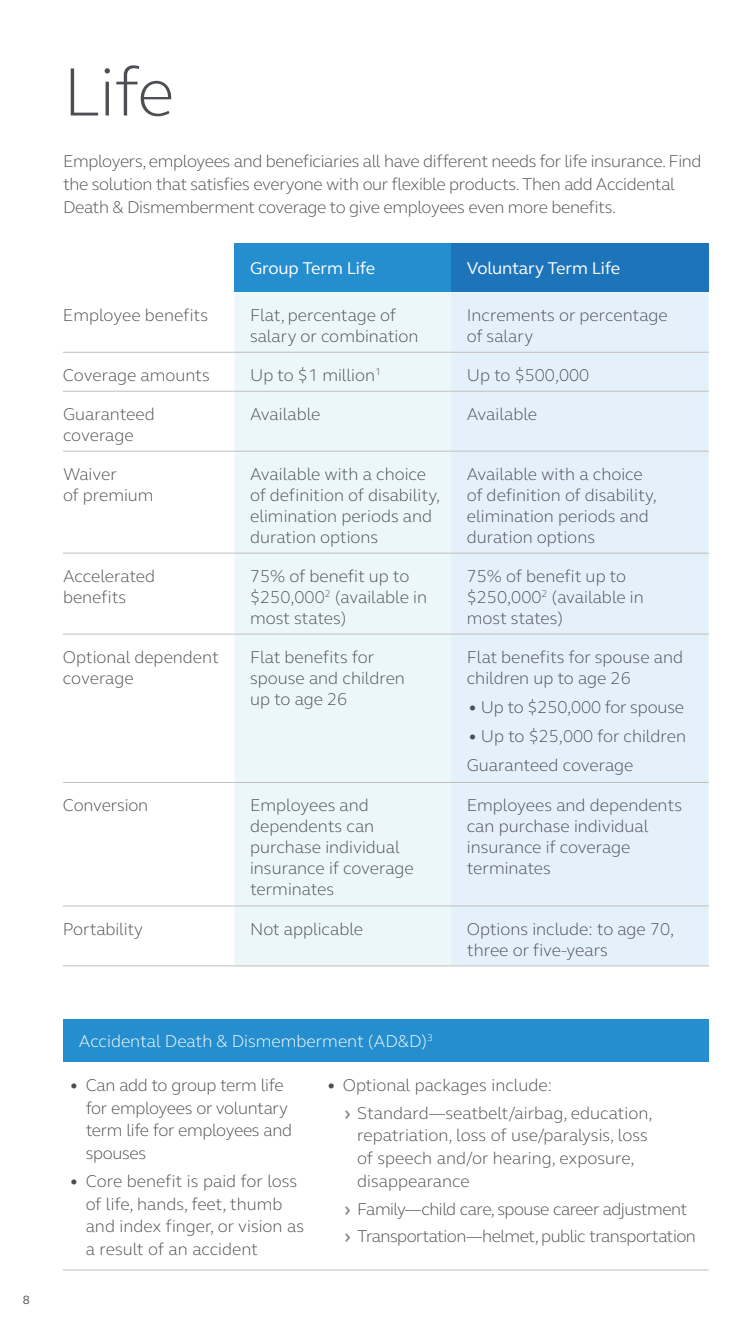
<style>
.page{position:relative;width:756px;height:1323px;background:#fff}
.page>*{position:absolute;margin:0;border:0;box-sizing:border-box;transform-origin:0 0}
.t1{font:300 70px "FS Elliot Pro";color:#4d4e53}
.t2{font:300 17.5px/21px "FS Elliot Pro";color:#4d4e53}
.t3{font:300 17.5px/22.8px "FS Elliot Pro";letter-spacing:-.02em;color:#4d4e53}
.t4{font:300 17.5px/27.8px "FS Elliot Pro";letter-spacing:-.03em;color:#4d4e53}
.t5{font:300 17.5px "FS Elliot Pro";color:#fff}
.t6{font:17.5px "FS Elliot Pro";letter-spacing:-.01em;color:#fff}
.t7{font:12.25px "FS Elliot Pro";color:#4d4e53}
.s1{font-weight:700}
.s2{font-weight:700;color:#8e8e90}
</style>
<div class="page">
<div style="left:234px;top:243px;width:217px;height:49px;background:#258ece"></div>
<div style="left:451px;top:243px;width:258px;height:49px;background:#1e74bb"></div>
<div style="left:234px;top:292px;width:217px;height:673px;background:#ebf7f9"></div>
<div style="left:451px;top:292px;width:258px;height:673px;background:#e4f1fa"></div>
<div style="left:234px;top:353px;width:217px;height:429px;background:#ebf7f9"></div>
<div style="left:451px;top:353px;width:258px;height:429px;background:#e4f1fa"></div>
<hr style="left:63px;top:352px;width:171px;height:1px;background:#c0bebe">
<hr style="left:234px;top:352px;width:217px;height:1px;background:#c0bebe">
<hr style="left:451px;top:352px;width:258px;height:1px;background:#c0bebe">
<hr style="left:63px;top:391px;width:171px;height:1px;background:#c0bebe">
<hr style="left:234px;top:391px;width:217px;height:1px;background:#c0bebe">
<hr style="left:451px;top:391px;width:258px;height:1px;background:#c0bebe">
<hr style="left:63px;top:451px;width:171px;height:1px;background:#c0bebe">
<hr style="left:234px;top:451px;width:217px;height:1px;background:#c0bebe">
<hr style="left:451px;top:451px;width:258px;height:1px;background:#c0bebe">
<hr style="left:63px;top:553px;width:171px;height:1px;background:#c0bebe">
<hr style="left:234px;top:553px;width:217px;height:1px;background:#c0bebe">
<hr style="left:451px;top:553px;width:258px;height:1px;background:#c0bebe">
<hr style="left:63px;top:634px;width:171px;height:1px;background:#c0bebe">
<hr style="left:234px;top:634px;width:217px;height:1px;background:#c0bebe">
<hr style="left:451px;top:634px;width:258px;height:1px;background:#c0bebe">
<hr style="left:63px;top:782px;width:171px;height:1px;background:#c0bebe">
<hr style="left:63px;top:906px;width:171px;height:1px;background:#c0bebe">
<hr style="left:63px;top:965px;width:171px;height:1px;background:#c0bebe">
<hr style="left:234px;top:782px;width:217px;height:1px;background:#c0bebe">
<hr style="left:234px;top:906px;width:217px;height:1px;background:#c0bebe">
<hr style="left:234px;top:965px;width:217px;height:1px;background:#c0bebe">
<hr style="left:451px;top:782px;width:258px;height:1px;background:#c0bebe">
<hr style="left:451px;top:906px;width:258px;height:1px;background:#c0bebe">
<hr style="left:451px;top:965px;width:258px;height:1px;background:#c0bebe">
<div style="left:63px;top:1019px;width:646px;height:43px;background:#258ece"></div>
<hr style="left:63px;top:1270px;width:257px;height:1px;background:#c0bebe">
<hr style="left:320px;top:1270px;width:389px;height:1px;background:#c0bebe">
<p class="t7" style="left:23px;top:1291px;width:9px">8</p>
<h1 class="t1" style="left:63px;top:45px;width:113px">Life</h1>
<p class="t3" style="left:63px;top:149px;width:640px">Employers, employees and beneficiaries all have different needs for life insurance. Find the solution that satisfies everyone with our flexible products. Then add Accidental<br>Death &amp; Dismemberment coverage to give employees even more benefits.</p>
<p class="t6" style="left:250px;top:257px;width:127px">Group Term Life</p>
<p class="t6" style="left:467px;top:257px;width:155px">Voluntary Term Life</p>
<p class="t2" style="left:63px;top:304px;width:147px">Employee benefits</p>
<p class="t2" style="left:250px;top:304px;width:170px">Flat, percentage of salary or combination</p>
<p class="t2" style="left:467px;top:304px;width:202px">Increments or percentage of salary</p>
<p class="t2" style="left:63px;top:364px;width:148px">Coverage amounts</p>
<p class="t2" style="left:250px;top:364px;width:132px">Up to $1 million<sup>1</sup></p>
<p class="t2" style="left:467px;top:364px;width:124px">Up to $500,000</p>
<p class="t2" style="left:63px;top:403px;width:93px">Guaranteed coverage</p>
<p class="t2" style="left:250px;top:403px;width:72px">Available</p>
<p class="t2" style="left:467px;top:403px;width:72px">Available</p>
<p class="t2" style="left:63px;top:463px;width:92px">Waiver<br>of premium</p>
<p class="t2" style="left:250px;top:463px;width:192px">Available with a choice of definition of disability, elimination periods and duration options</p>
<p class="t2" style="left:467px;top:463px;width:192px">Available with a choice of definition of disability, elimination periods and duration options</p>
<p class="t2" style="left:63px;top:565px;width:94px">Accelerated benefits</p>
<p class="t2" style="left:250px;top:565px;width:179px">75% of benefit up to $250,000<sup>2</sup> (available in most states)</p>
<p class="t2" style="left:467px;top:565px;width:179px">75% of benefit up to $250,000<sup>2</sup> (available in most states)</p>
<p class="t2" style="left:63px;top:646px;width:157px">Optional dependent coverage</p>
<p class="t2" style="left:250px;top:646px;width:156px">Flat benefits for spouse and children up to age 26</p>
<p class="t2" style="left:467px;top:646px;width:218px">Flat benefits for spouse and children up to age 26</p>
<p class="t2" style="left:469px;top:696px;width:217px">• Up to $250,000 for spouse</p>
<p class="t2" style="left:467px;top:721px;width:221px;line-height:28.9px">• Up to $25,000 for children<br>Guaranteed coverage</p>
<p class="t2" style="left:63px;top:794px;width:87px">Conversion</p>
<p class="t2" style="left:250px;top:794px;width:165px">Employees and dependents can purchase individual insurance if coverage terminates</p>
<p class="t2" style="left:467px;top:794px;width:217px">Employees and dependents can purchase individual insurance if coverage terminates</p>
<p class="t2" style="left:63px;top:918px;width:82px">Portability</p>
<p class="t2" style="left:250px;top:918px;width:115px">Not applicable</p>
<p class="t2" style="left:467px;top:918px;width:209px">Options include: to age 70, three or five-years</p>
<p class="t5" style="left:79px;top:1029px;width:356px">Accidental Death &amp; Dismemberment (AD&amp;D)<sup>3</sup></p>
<p class="t3" style="left:86px;top:1073px;width:208px;text-indent:-16px"><span class="s1">•</span> Can add to group term life for employees or voluntary term life for employees and spouses</p>
<p class="t2" style="left:86px;top:1169px;width:220px;line-height:22.8px;text-indent:-16px"><span class="s1">•</span> Core benefit is paid for loss of life, hands, feet, thumb and index finger, or vision as a result of an accident</p>
<p class="t2" style="left:345px;top:1070px;width:309px;line-height:27.8px;text-indent:-18px"><span class="s1">•</span> Optional packages include:<br><span class="s2">›</span> Standard—seatbelt/airbag, education,</p>
<p class="t2" style="left:357px;top:1124px;width:292px;line-height:22.8px">repatriation, loss of use/paralysis, loss of speech and/or hearing, exposure, disappearance</p>
<p class="t4" style="left:345px;top:1194px;width:353px"><span class="s2">›</span> Family—child care, spouse career adjustment <span class="s2">›</span> Transportation—helmet, public transportation</p>
</div>
